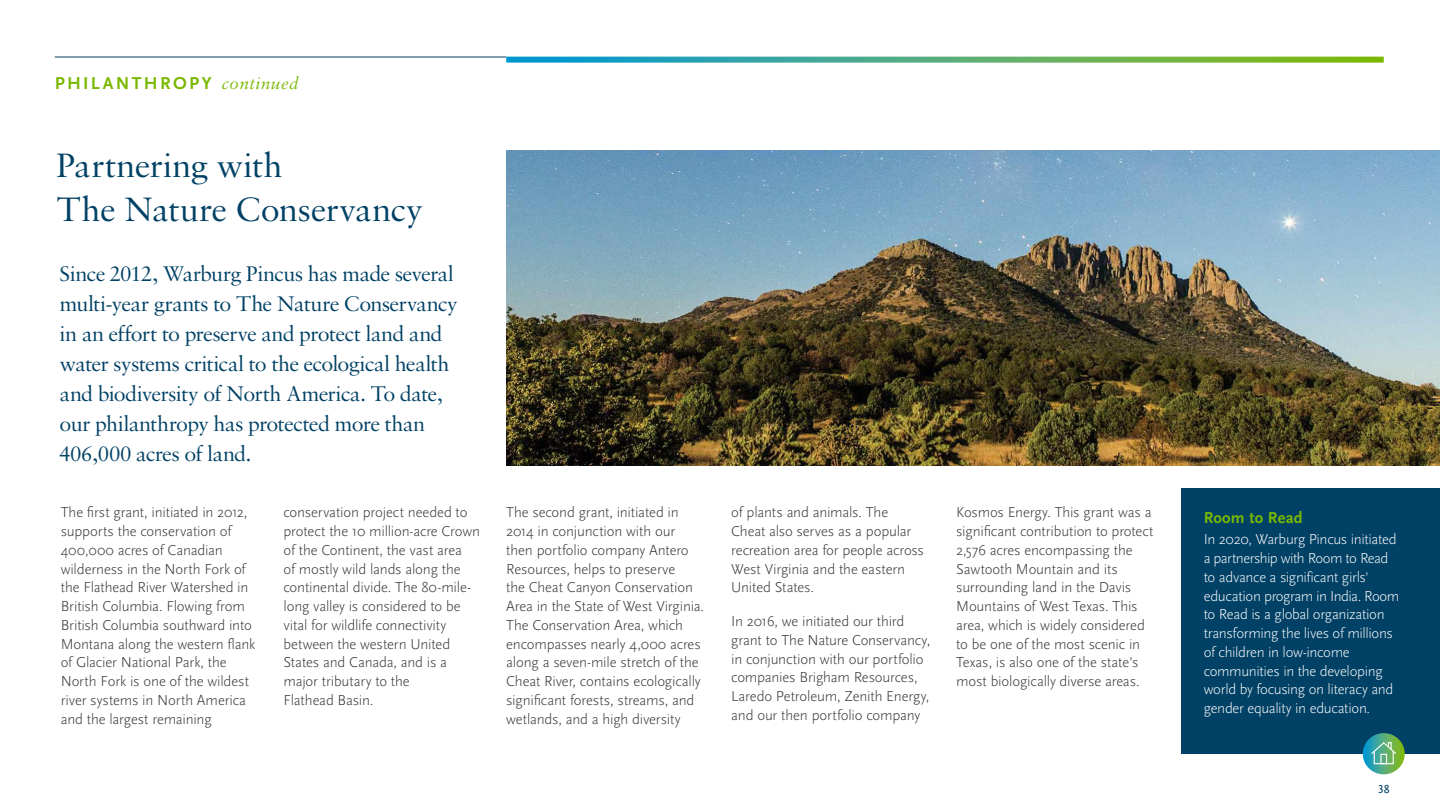
<style>
.page{position:relative;width:1440px;height:810px;background:#fff}
.page>*{position:absolute;margin:0;border:0;box-sizing:border-box;transform-origin:0 0}
.t1{font:36px/43.5px "Sabon";letter-spacing:-.01em;color:#004165}
.t2{font:22.5px/30px "Sabon";letter-spacing:-.03em;color:#004165}
.t3{font:700 18px "Scala Sans Pro";letter-spacing:.13em;color:#7ab800}
.t4{font:700 16.5px "Scala Sans Pro";letter-spacing:.01em;color:#7ab800}
.t5{font:300 15px/18.8px "Scala Sans Pro";letter-spacing:-.015em;color:#333}
.t6{font:300 15px/18.8px "Scala Sans Pro";letter-spacing:-.025em;color:#fff}
.t7{font:12px "Scala Sans Pro";color:#004165}
.s1{font-family:"Sabon";font-weight:400;font-style:italic}
</style>
<div class="page">
<img style="left:506px;top:150px;width:934px;height:316px">
<div style="left:1181px;top:488px;width:259px;height:266px;background:#004165"></div>
<svg style="left:506px;top:57px;width:878px;height:6px"></svg>
<hr style="left:55px;top:57px;width:451px;height:1px;background:#004165">
<svg style="left:1363px;top:733px;width:42px;height:41px"></svg>
<p class="t3" style="left:55px;top:72px;width:245px">PHILANTHROPY <span class="s1">continued</span></p>
<h1 class="t1" style="left:56px;top:143px;width:369px">Partnering with<br>The Nature Conservancy</h1>
<p class="t2" style="left:60px;top:258px;width:400px">Since 2012, Warburg Pincus has made several multi-year grants to The Nature Conservancy in an effort to preserve and protect land and water systems critical to the ecological health and biodiversity of North America. To date, our philanthropy has protected more than 406,000 acres of land.</p>
<p class="t5" style="left:61px;top:503px;width:196px">The first grant, initiated in 2012, supports the conservation of<br>400,000 acres of Canadian wilderness in the North Fork of the Flathead River Watershed in<br>British Columbia. Flowing from<br>British Columbia southward into<br>Montana along the western flank of Glacier National Park, the<br>North Fork is one of the wildest river systems in North America and the largest remaining</p>
<p class="t5" style="left:284px;top:503px;width:198px">conservation project needed to protect the 10 million-acre Crown of the Continent, the vast area<br>of mostly wild lands along the continental divide. The 80-mile&shy;long valley is considered to be vital for wildlife connectivity between the western United<br>States and Canada, and is a major tributary to the<br>Flathead Basin.</p>
<p class="t5" style="left:506px;top:503px;width:199px">The second grant, initiated in<br>2014 in conjunction with our then portfolio company Antero<br>Resources, helps to preserve<br>the Cheat Canyon Conservation<br>Area in the State of West Virginia.<br>The Conservation Area, which encompasses nearly 4,000 acres along a seven-mile stretch of the<br>Cheat River, contains ecologically significant forests, streams, and wetlands, and a high diversity</p>
<p class="t5" style="left:731px;top:503px;width:194px">of plants and animals. The<br>Cheat also serves as a popular recreation area for people across<br>West Virginia and the eastern<br>United States.</p>
<p class="t5" style="left:731px;top:612px;width:201px">In 2016, we initiated our third grant to The Nature Conservancy, in conjunction with our portfolio companies Brigham Resources,<br>Laredo Petroleum, Zenith Energy, and our then portfolio company</p>
<p class="t5" style="left:956px;top:503px;width:199px">Kosmos Energy. This grant was a significant contribution to protect<br>2,576 acres encompassing the<br>Sawtooth Mountain and its surrounding land in the Davis<br>Mountains of West Texas. This area, which is widely considered to be one of the most scenic in<br>Texas, is also one of the state’s most biologically diverse areas.</p>
<p class="t4" style="left:1204px;top:508px;width:100px">Room to Read</p>
<p class="t6" style="left:1204px;top:530px;width:197px">In 2020, Warburg Pincus initiated a partnership with Room to Read to advance a significant girls' education program in India. Room to Read is a global organization transforming the lives of millions of children in low-income communities in the developing world by focusing on literacy and gender equality in education.</p>
<p class="t7" style="left:1378px;top:783px;width:13px">38</p>
</div>
